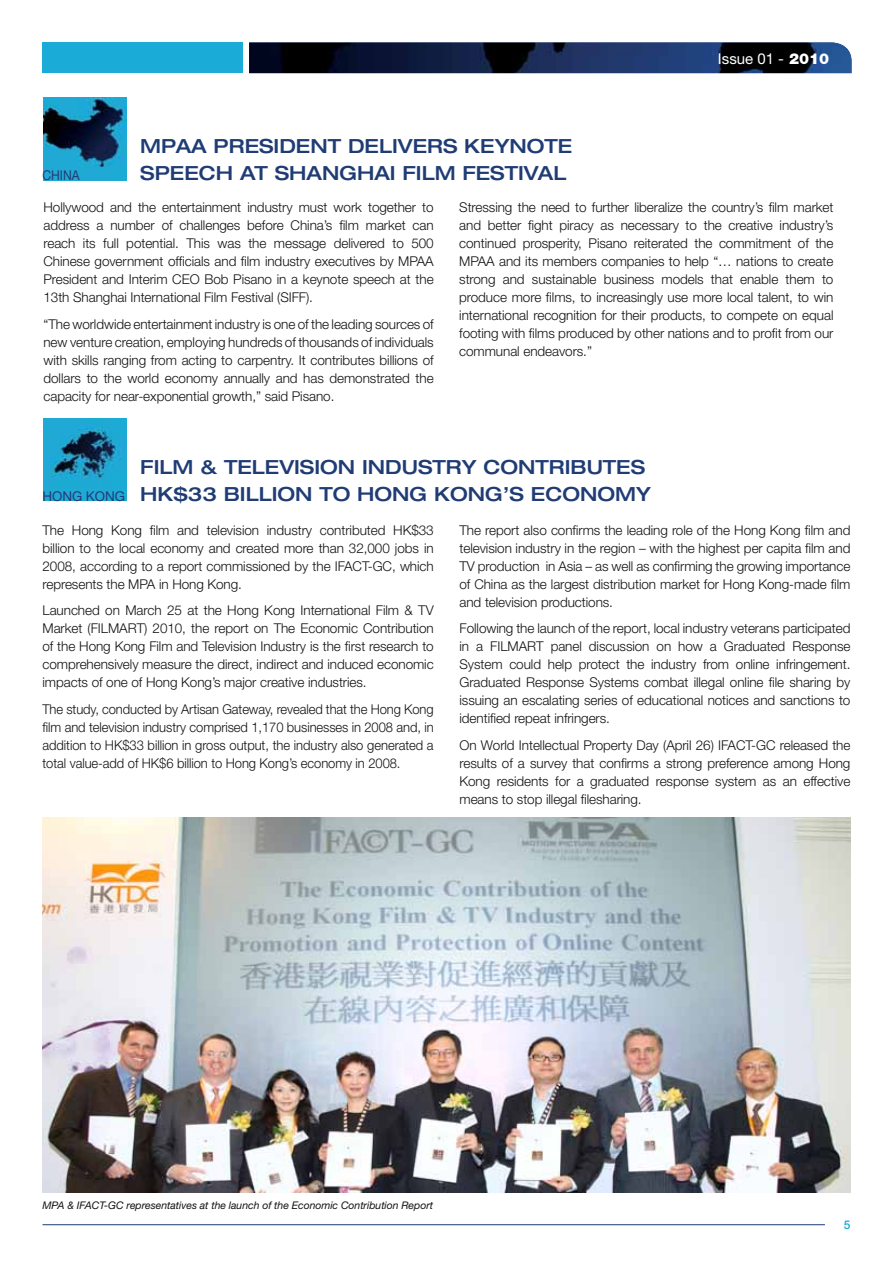
<style>
.page{position:relative;width:893px;height:1263px;background:#fff}
.page>*{position:absolute;margin:0;border:0;box-sizing:border-box;transform-origin:0 0}
.t1{font:500 expanded 19.5px "Helvetica Neue";color:#203c75}
.t2{font:15px "Helvetica Neue";color:#fff}
.t3{font:300 13.5px/18px "Helvetica Neue";letter-spacing:-.005em;color:#121212;text-align:justify}
.t4{font:300 13.5px/18px "Helvetica Neue";letter-spacing:-.005em;color:#121212;text-align:justify;scale:.96 1}
.t5{font:13.5px "Helvetica Neue";color:#203c75;scale:.9 1}
.t6{font:500 12px "Helvetica Neue";color:#1aabd7}
.t7{font:italic 10.5px "Helvetica Neue";letter-spacing:-.005em;color:#121212}
.s1{font-weight:900}
.s2{font-weight:400;font-stretch:normal;font-size:13.5px}
</style>
<div class="page">
<hr style="left:43px;top:1224px;width:782px;height:1px;background:#203c75">
<img style="left:249px;top:43px;width:602px;height:30px">
<div style="left:43px;top:43px;width:200px;height:30px;background:#1aabd7"></div>
<img style="left:43px;top:98px;width:83px;height:82px">
<img style="left:43px;top:418px;width:83px;height:83px">
<img style="left:43px;top:818px;width:807px;height:374px">
<h1 class="t1" style="left:140px;top:134px;width:18px">MPAA</h1>
<h1 class="t1" style="left:214px;top:134px;width:16px">PRESIDENT</h1>
<h1 class="t1" style="left:348px;top:134px;width:13px">DELI</h1>
<h1 class="t1" style="left:398px;top:134px;width:31px">VERS</h1>
<h1 class="t1" style="left:464px;top:134px;width:32px">KEYNOTE</h1>
<p class="t2" style="left:718px;top:50px;width:113px">Issue 01 - <span class="s1">2010</span></p>
<p class="t5" style="left:43px;top:168px;width:43px">CHINA</p>
<h1 class="t1" style="left:140px;top:161px;width:17px">SPEECH</h1>
<h1 class="t1" style="left:240px;top:161px;width:51px">AT SHANGHAI</h1>
<h1 class="t1" style="left:403px;top:161px;width:14px">FILM</h1>
<h1 class="t1" style="left:462px;top:161px;width:13px">FESTI</h1>
<h1 class="t1" style="left:524px;top:161px;width:30px">VAL</h1>
<p class="t3" style="left:43px;top:198px;width:392px">Hollywood and the entertainment industry must work together to address a number of challenges before China’s film market can reach its full potential. This was the message delivered to 500<br>Chinese government officials and film industry executives by MPAA President and Interim CEO Bob Pisano in a keynote speech at the 13th Shanghai International Film Festival (SIFF).</p>
<p class="t3" style="left:43px;top:315px;width:392px">“The worldwide entertainment industry is one of the leading sources of new venture creation, employing hundreds of thousands of individuals with skills ranging from acting to carpentry. It contributes billions of dollars to the world economy annually and has demonstrated the capacity for near-exponential growth,” said Pisano.</p>
<p class="t3" style="left:459px;top:198px;width:376px">Stressing the need to further liberalize the country’s film market and better fight piracy as necessary to the creative industry’s continued prosperity, Pisano reiterated the commitment of the MPAA and its members companies to help “… nations to create strong and sustainable business models that enable them to produce more films, to increasingly use more local talent, to win international recognition for their products, to compete on equal footing with films produced by other nations and to profit from our communal endeavors.”</p>
<h1 class="t1" style="left:140px;top:455px;width:14px">FILM</h1>
<h1 class="t1" style="left:200px;top:455px;width:39px">&amp; TELE</h1>
<h1 class="t1" style="left:279px;top:455px;width:28px">VISION</h1>
<h1 class="t1" style="left:362px;top:455px;width:16px">INDUSTRY</h1>
<h1 class="t1" style="left:483px;top:455px;width:16px">CONTRIBUTES</h1>
<h1 class="t1" style="left:43px;top:482px;width:195px"><span class="s2">Hong kong</span> HK$33 BILLION</h1>
<h1 class="t1" style="left:319px;top:482px;width:56px">TO HONG</h1>
<h1 class="t1" style="left:434px;top:482px;width:34px">KONG</h1>
<h1 class="t1" style="left:503px;top:482px;width:47px">’S ECONOMY</h1>
<p class="t3" style="left:43px;top:521px;width:393px">The Hong Kong film and television industry contributed HK$33 billion to the local economy and created more than 32,000 jobs in 2008, according to a report commissioned by the IFACT-GC, which represents the MPA in Hong Kong.</p>
<p class="t3" style="left:43px;top:601px;width:393px">Launched on March 25 at the Hong Kong International Film &amp; TV Market (FILMART) 2010, the report on The Economic Contribution of the Hong Kong Film and Television Industry is the first research to comprehensively measure the direct, indirect and induced economic impacts of one of Hong Kong’s major creative industries.</p>
<p class="t4" style="left:43px;top:700px;width:409px">The study, conducted by Artisan Gateway, revealed that the Hong Kong film and television industry comprised 1,170 businesses in 2008 and, in addition to HK$33 billion in gross output, the industry also generated a total value-add of HK$6 billion to Hong Kong’s economy in 2008.</p>
<p class="t3" style="left:459px;top:521px;width:392px">The report also confirms the leading role of the Hong Kong film and television industry in the region – with the highest per capita film and TV production in Asia – as well as confirming the growing importance of China as the largest distribution market for Hong Kong-made film and television productions.</p>
<p class="t3" style="left:459px;top:619px;width:392px">Following the launch of the report, local industry veterans participated in a FILMART panel discussion on how a Graduated Response System could help protect the industry from online infringement.<br>Graduated Response Systems combat illegal online file sharing by issuing an escalating series of educational notices and sanctions to identified repeat infringers.</p>
<p class="t3" style="left:459px;top:736px;width:392px">On World Intellectual Property Day (April 26) IFACT-GC released the results of a survey that confirms a strong preference among Hong Kong residents for a graduated response system as an effective means to stop illegal filesharing.</p>
<p class="t7" style="left:43px;top:1199px;width:392px">MPA &amp; IFACT-GC representatives at the launch of the Economic Contribution Report</p>
<p class="t6" style="left:844px;top:1218px;width:8px">5</p>
</div>
